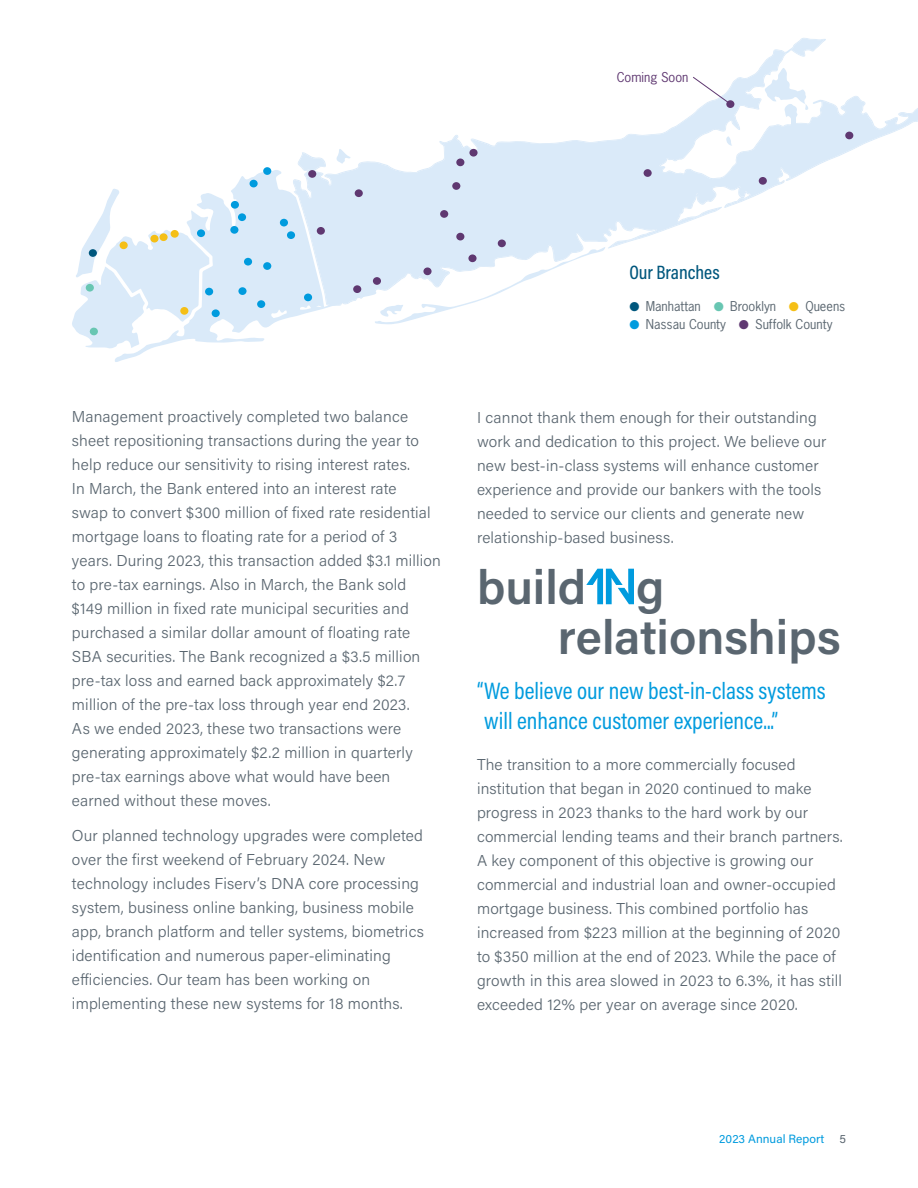
<style>
.page{position:relative;width:918px;height:1188px;background:#fff}
.page>*{position:absolute;margin:0;border:0;box-sizing:border-box;transform-origin:0 0}
.t1{font:600 48px/49.5px "Acumin Pro";color:#5a6670}
.t2{font:24px/30px "Acumin Pro Cond";color:#009bde}
.t3{font:500 19.5px "Acumin Pro Cond";color:#00577d}
.t4{font:300 15.75px/24px "Acumin Pro";letter-spacing:.01em;color:#5a6670}
.t5{font:12.75px "News Gothic Std";color:#5a6670}
.t6{font:12.75px "News Gothic Std";color:#5f3871}
.t7{font:12px "Acumin Pro";color:#009bde}
.t8{font:12px "Acumin Pro";color:#5a6670}
.s1{color:#00577d}
.s2{color:#68c6b2}
.s3{color:#f5bf16}
.s4{color:#009bde}
.s5{color:#5f3871}
</style>
<div class="page">
<svg style="left:439px;top:50px;width:479px;height:199px"></svg>
<hr style="left:791px;top:112px;width:4px;height:17px;background:#daeaf9">
<svg style="left:791px;top:39px;width:33px;height:17px"></svg>
<svg style="left:764px;top:68px;width:44px;height:52px"></svg>
<svg style="left:726px;top:136px;width:7px;height:11px"></svg>
<svg style="left:72px;top:149px;width:534px;height:213px"></svg>
<div style="left:86px;top:284px;width:8px;height:8px;background:#68c6b2;border-radius:50%"></div>
<div style="left:845px;top:132px;width:8px;height:7px;background:#5f3871;border-radius:50%"></div>
<div style="left:308px;top:170px;width:8px;height:8px;background:#5f3871;border-radius:50%"></div>
<div style="left:317px;top:227px;width:8px;height:8px;background:#5f3871;border-radius:50%"></div>
<div style="left:440px;top:210px;width:8px;height:8px;background:#5f3871;border-radius:50%"></div>
<div style="left:452px;top:182px;width:8px;height:8px;background:#5f3871;border-radius:50%"></div>
<div style="left:456px;top:158px;width:8px;height:8px;background:#5f3871;border-radius:50%"></div>
<div style="left:469px;top:149px;width:9px;height:8px;background:#5f3871;border-radius:50%"></div>
<div style="left:498px;top:240px;width:8px;height:7px;background:#5f3871;border-radius:50%"></div>
<div style="left:456px;top:233px;width:8px;height:7px;background:#5f3871;border-radius:50%"></div>
<div style="left:468px;top:254px;width:9px;height:8px;background:#5f3871;border-radius:50%"></div>
<div style="left:423px;top:267px;width:9px;height:8px;background:#5f3871;border-radius:50%"></div>
<div style="left:373px;top:277px;width:8px;height:8px;background:#5f3871;border-radius:50%"></div>
<div style="left:353px;top:285px;width:8px;height:8px;background:#5f3871;border-radius:50%"></div>
<div style="left:355px;top:189px;width:8px;height:8px;background:#5f3871;border-radius:50%"></div>
<div style="left:644px;top:169px;width:8px;height:8px;background:#5f3871;border-radius:50%"></div>
<div style="left:759px;top:177px;width:8px;height:8px;background:#5f3871;border-radius:50%"></div>
<div style="left:304px;top:294px;width:8px;height:7px;background:#009bde;border-radius:50%"></div>
<div style="left:197px;top:229px;width:8px;height:8px;background:#009bde;border-radius:50%"></div>
<div style="left:230px;top:226px;width:8px;height:8px;background:#009bde;border-radius:50%"></div>
<div style="left:244px;top:258px;width:8px;height:8px;background:#009bde;border-radius:50%"></div>
<div style="left:263px;top:262px;width:8px;height:8px;background:#009bde;border-radius:50%"></div>
<div style="left:287px;top:231px;width:8px;height:8px;background:#009bde;border-radius:50%"></div>
<div style="left:280px;top:219px;width:8px;height:7px;background:#009bde;border-radius:50%"></div>
<div style="left:231px;top:201px;width:8px;height:8px;background:#009bde;border-radius:50%"></div>
<div style="left:250px;top:180px;width:8px;height:7px;background:#009bde;border-radius:50%"></div>
<div style="left:263px;top:167px;width:8px;height:8px;background:#009bde;border-radius:50%"></div>
<div style="left:257px;top:300px;width:8px;height:8px;background:#009bde;border-radius:50%"></div>
<div style="left:238px;top:287px;width:9px;height:8px;background:#009bde;border-radius:50%"></div>
<div style="left:212px;top:309px;width:8px;height:8px;background:#009bde;border-radius:50%"></div>
<div style="left:205px;top:288px;width:8px;height:7px;background:#009bde;border-radius:50%"></div>
<div style="left:238px;top:213px;width:8px;height:8px;background:#009bde;border-radius:50%"></div>
<div style="left:726px;top:100px;width:8px;height:8px;background:#5f3871;border-radius:50%"></div>
<svg style="left:586px;top:569px;width:48px;height:35px"></svg>
<svg style="left:692px;top:76px;width:39px;height:29px"></svg>
<p class="t6" style="left:617px;top:69px;width:73px">Coming Soon</p>
<p class="t4" style="left:72px;top:404px;width:370px">Management proactively completed two balance sheet repositioning transactions during the year to help reduce our sensitivity to rising interest rates.<br>In March, the Bank entered into an interest rate<br>swap to convert $300 million of fixed rate residential mortgage loans to floating rate for a period of 3 years. During 2023, this transaction added $3.1 million to pre-tax earnings. Also in March, the Bank sold<br>$149 million in fixed rate municipal securities and purchased a similar dollar amount of floating rate SBA securities. The Bank recognized a $3.5 million pre-tax loss and earned back approximately $2.7 million of the pre-tax loss through year end 2023.<br>As we ended 2023, these two transactions were generating approximately $2.2 million in quarterly pre-tax earnings above what would have been earned without these moves.</p>
<p class="t4" style="left:72px;top:823px;width:354px">Our planned technology upgrades were completed over the first weekend of February 2024. New technology includes Fiserv’s DNA core processing system, business online banking, business mobile app, branch platform and teller systems, biometrics identification and numerous paper-eliminating efficiencies. Our team has been working on implementing these new systems for 18 months.</p>
<p class="t3" style="left:629px;top:260px;width:92px">Our Branches</p>
<p class="t5" style="left:629px;top:298px;width:217px"><span class="s1">●</span> Manhattan <span class="s2">●</span> Brooklyn <span class="s3">●</span> Queens</p>
<p class="t5" style="left:629px;top:316px;width:205px"><span class="s4">●</span> Nassau County <span class="s5">●</span> Suffolk County</p>
<p class="t4" style="left:477px;top:405px;width:351px">I cannot thank them enough for their outstanding work and dedication to this project. We believe our new best-in-class systems will enhance customer experience and provide our bankers with the tools needed to service our clients and generate new relationship-based business.</p>
<h1 class="t1" style="left:558px;top:561px;width:284px;text-indent:-81px">build g relationships</h1>
<h2 class="t2" style="left:477px;top:675px;width:350px">“We believe our new best-in-class systems will enhance customer experience...”</h2>
<p class="t4" style="left:477px;top:751px;width:367px">The transition to a more commercially focused institution that began in 2020 continued to make progress in 2023 thanks to the hard work by our commercial lending teams and their branch partners.<br>A key component of this objective is growing our commercial and industrial loan and owner-occupied mortgage business. This combined portfolio has increased from $223 million at the beginning of 2020 to $350 million at the end of 2023. While the pace of growth in this area slowed in 2023 to 6.3%, it has still exceeded 12% per year on average since 2020.</p>
<p class="t7" style="left:719px;top:1130px;width:107px">2023 Annual Report</p>
<p class="t8" style="left:839px;top:1130px;width:8px">5</p>
</div>
